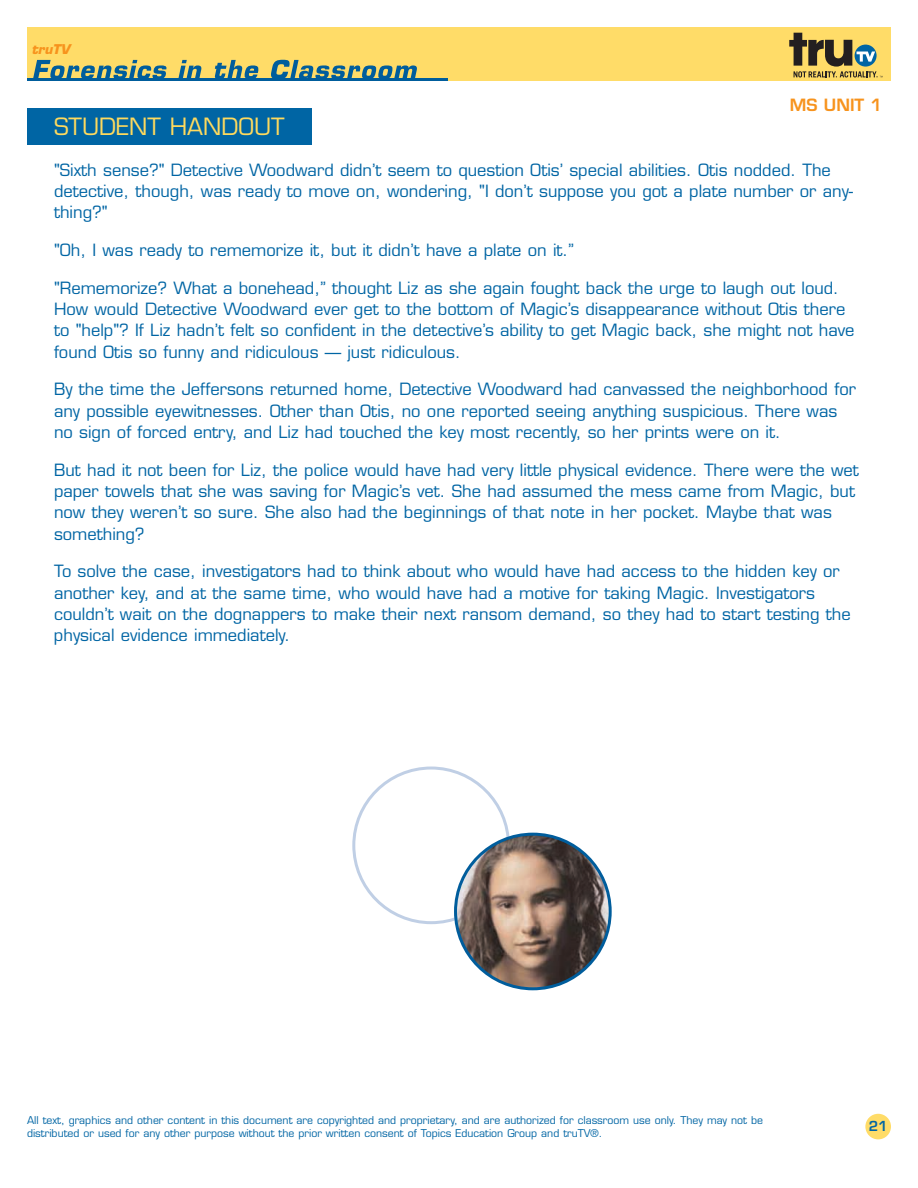
<style>
.page{position:relative;width:918px;height:1188px;background:#fff}
.page>*{position:absolute;margin:0;border:0;box-sizing:border-box;transform-origin:0 0}
.t1{font:23.25px "Eurostile";color:#ffda5d}
.t2{font:16.5px/21.3px "Eurostile";color:#0065a4}
.t3{font:600 16.5px "Eurostile";color:#f7931d}
.t4{font:600 13.5px "Eurostile";color:#0065a4}
.t5{font:italic 700 13.05px "Eurostile";color:#f7931d}
.t6{font:10.5px/12.6px "Eurostile";color:#0065a4}
</style>
<div class="page">
<div style="left:27px;top:27px;width:864px;height:54px;background:#ffdc68"></div>
<svg style="left:33px;top:60px;width:134px;height:18px"></svg>
<svg style="left:178px;top:60px;width:24px;height:18px"></svg>
<svg style="left:214px;top:60px;width:45px;height:18px"></svg>
<svg style="left:271px;top:60px;width:146px;height:18px"></svg>
<hr style="left:27px;top:78px;width:421px;height:3px;background:#005d9c">
<svg style="left:789px;top:33px;width:94px;height:44px"></svg>
<div style="left:865px;top:1114px;width:26px;height:25px;background:#ffdc68;border-radius:50%"></div>
<div style="left:27px;top:108px;width:285px;height:37px;background:#0065a4"></div>
<svg style="left:352px;top:767px;width:260px;height:223px"></svg>
<p class="t5" style="left:31px;top:44px;width:42px">truTV</p>
<h1 class="t1" style="left:54px;top:118px;width:232px">STUDENT HANDOUT</h1>
<p class="t3" style="left:790px;top:99px;width:94px">MS UNIT 1</p>
<p class="t2" style="left:54px;top:161px;width:801px">"Sixth sense?" Detective Woodward didn’t seem to question Otis’ special abilities. Otis nodded. The detective, though, was ready to move on, wondering, "I don’t suppose you got a plate number or any&shy;thing?"</p>
<p class="t2" style="left:54px;top:241px;width:522px">"Oh, I was ready to rememorize it, but it didn’t have a plate on it.”</p>
<p class="t2" style="left:54px;top:279px;width:802px">"Rememorize? What a bonehead,” thought Liz as she again fought back the urge to laugh out loud.<br>How would Detective Woodward ever get to the bottom of Magic’s disappearance without Otis there to "help"? If Liz hadn’t felt so confident in the detective’s ability to get Magic back, she might not have found Otis so funny and ridiculous — just ridiculous.</p>
<p class="t2" style="left:54px;top:380px;width:804px">By the time the Jeffersons returned home, Detective Woodward had canvassed the neighborhood for any possible eyewitnesses. Other than Otis, no one reported seeing anything suspicious. There was no sign of forced entry, and Liz had touched the key most recently, so her prints were on it.</p>
<p class="t2" style="left:54px;top:461px;width:806px">But had it not been for Liz, the police would have had very little physical evidence. There were the wet paper towels that she was saving for Magic’s vet. She had assumed the mess came from Magic, but now they weren’t so sure. She also had the beginnings of that note in her pocket. Maybe that was something?</p>
<p class="t2" style="left:54px;top:562px;width:798px">To solve the case, investigators had to think about who would have had access to the hidden key or another key, and at the same time, who would have had a motive for taking Magic. Investigators couldn’t wait on the dognappers to make their next ransom demand, so they had to start testing the physical evidence immediately.</p>
<p class="t6" style="left:27px;top:1115px;width:738px">All text, graphics and other content in this document are copyrighted and proprietary, and are authorized for classroom use only. They may not be distributed or used for any other purpose without the prior written consent of Topics Education Group and truTV®.</p>
<p class="t4" style="left:869px;top:1121px;width:21px">21</p>
</div>
